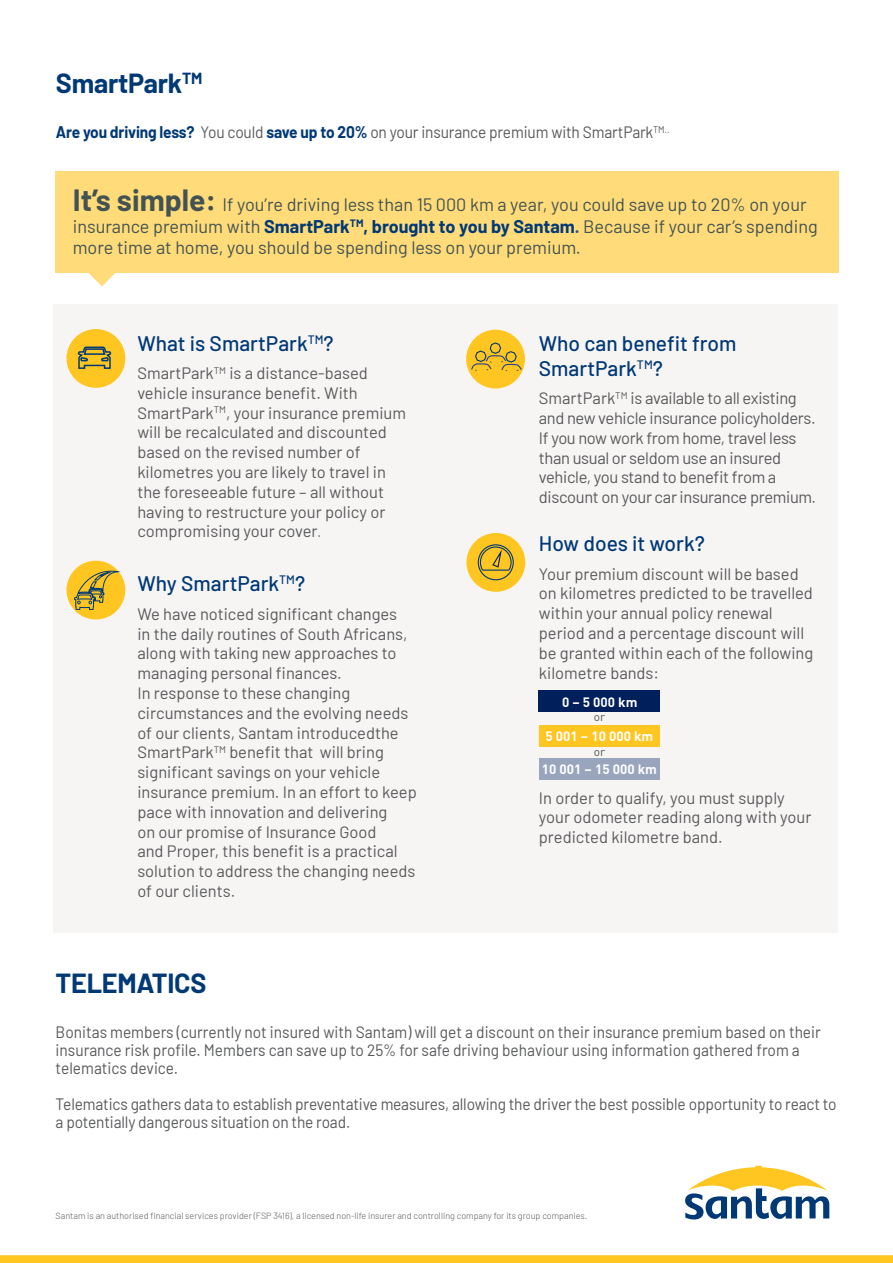
<style>
.page{position:relative;width:893px;height:1263px;background:#fff}
.page>*{position:absolute;margin:0;border:0;box-sizing:border-box;transform-origin:0 0}
.t1{font:700 27px "Barlow";letter-spacing:-.01em;color:#003976}
.t2{font:500 21px/25.2px "Barlow";color:#003976}
.t3{font:18px/21.6px "Barlow";color:#435253}
.t4{font:16.5px/19.8px "Barlow";color:#58595b}
.t5{font:16.5px/18px "Barlow";color:#58595b;scale:.94 1}
.t6{font:16.5px/19.8px "Barlow";letter-spacing:-.02em;color:#58595b}
.t7{font:700 13.5px "DINOT";color:#fff}
.t8{font:12px "DINOT";color:#58595b}
.t9{font:300 9px "Barlow";color:#58595b}
.s1{font-weight:700;color:#003976}
.s2{font-weight:700;font-size:30px}
.s3{font-weight:700;color:#2f5189}
.s4{font-size:13.5px}
</style>
<div class="page">
<svg style="left:0;top:1255px;width:893px;height:8px;background:#ffc626"></svg>
<svg style="left:685px;top:1166px;width:144px;height:53px"></svg>
<div style="left:53px;top:305px;width:785px;height:628px;background:#f7f5f4"></div>
<div style="left:66px;top:561px;width:59px;height:58px;background:#ffc520;border-radius:50%"></div>
<div style="left:66px;top:329px;width:59px;height:59px;background:#ffc520;border-radius:50%"></div>
<svg style="left:74px;top:272px;width:56px;height:14px"></svg>
<div style="left:55px;top:171px;width:784px;height:101px;background:#ffdc79"></div>
<div style="left:539px;top:725px;width:121px;height:21px;background:#ffc621"></div>
<div style="left:539px;top:758px;width:121px;height:22px;background:#99a5bd"></div>
<div style="left:539px;top:690px;width:121px;height:22px;background:#001f5b"></div>
<svg style="left:77px;top:346px;width:35px;height:23px"></svg>
<div style="left:466px;top:330px;width:59px;height:58px;background:#ffc520;border-radius:50%"></div>
<svg style="left:468px;top:342px;width:56px;height:29px"></svg>
<svg style="left:74px;top:570px;width:49px;height:40px"></svg>
<div style="left:466px;top:533px;width:59px;height:59px;background:#ffc520;border-radius:50%"></div>
<svg style="left:477px;top:544px;width:37px;height:37px"></svg>
<h1 class="t1" style="left:56px;top:63px;width:148px">SmartPark<sup>TM</sup></h1>
<p class="t5" style="left:56px;top:122px;width:654px"><span class="s1">Are you driving less?</span> You could <span class="s1">save up to 20%</span> on your insurance premium with SmartPark<sup>TM..</sup></p>
<p class="t3" style="left:73px;top:192px;width:746px"><span class="s2">It’s simple:</span> If you’re driving less than 15 000 km a year, you could save up to 20% on your insurance premium with <span class="s1">SmartPark</span><sup>TM</sup><span class="s1">, brought to you by Santam</span><span class="s3">.</span> Because if your car’s spending more time at home, you should be spending less on your premium.</p>
<p class="t2" style="left:137px;top:329px;width:198px">What is SmartPark<sup>TM</sup>?</p>
<p class="t4" style="left:137px;top:362px;width:270px">SmartPark<sup>TM</sup> is a distance-based vehicle insurance benefit. With SmartPark<sup>TM</sup>, your insurance premium will be recalculated and discounted based on the revised number of kilometres you are likely to travel in the foreseeable future – all without having to restructure your policy or compromising your cover<span class="s4">.</span></p>
<p class="t2" style="left:137px;top:570px;width:169px">Why SmartPark<sup>TM</sup>?</p>
<p class="t4" style="left:137px;top:603px;width:281px">We have noticed significant changes<br>in the daily routines of South Africans, along with taking new approaches to managing personal finances.<br>In response to these changing circumstances and the evolving needs of our clients, Santam introducedthe SmartPark<sup>TM</sup> benefit that will bring significant savings on your vehicle insurance premium. In an effort to keep pace with innovation and delivering<br>on our promise of Insurance Good<br>and Proper, this benefit is a practical solution to address the changing needs of our clients.</p>
<p class="t2" style="left:539px;top:329px;width:199px">Who can benefit from<br>SmartPark<sup>TM</sup>?</p>
<p class="t6" style="left:539px;top:387px;width:279px">SmartPark<sup>TM</sup> is available to all existing and new vehicle insurance policyholders.<br>If you now work from home, travel less than usual or seldom use an insured vehicle, you stand to benefit from a discount on your car insurance premium.</p>
<p class="t2" style="left:539px;top:529px;width:168px">How does it work?</p>
<p class="t4" style="left:539px;top:562px;width:276px">Your premium discount will be based on kilometres predicted to be travelled within your annual policy renewal period and a percentage discount will be granted within each of the following kilometre bands:</p>
<p class="t8" style="left:594px;top:709px;width:13px">or</p>
<p class="t8" style="left:594px;top:744px;width:13px">or</p>
<p class="t7" style="left:562px;top:693px;width:77px">0 – 5 000 km</p>
<p class="t7" style="left:546px;top:727px;width:109px">5 001 – 10 000 km</p>
<p class="t7" style="left:542px;top:761px;width:117px">10 001 – 15 000 km</p>
<p class="t4" style="left:539px;top:786px;width:274px">In order to qualify, you must supply your odometer reading along with your predicted kilometre band.</p>
<h1 class="t1" style="left:56px;top:963px;width:152px">TELEMATICS</h1>
<p class="t5" style="left:56px;top:1021px;width:815px">Bonitas members (currently not insured with Santam) will get a discount on their insurance premium based on their insurance risk profile. Members can save up to 25% for safe driving behaviour using information gathered from a telematics device.</p>
<p class="t5" style="left:56px;top:1093px;width:832px">Telematics gathers data to establish preventative measures, allowing the driver the best possible opportunity to react to a potentially dangerous situation on the road.</p>
<p class="t9" style="left:56px;top:1210px;width:533px">Santam is an authorised financial services provider (FSP 3416), a licensed non-life insurer and controlling company for its group companies.</p>
</div>
